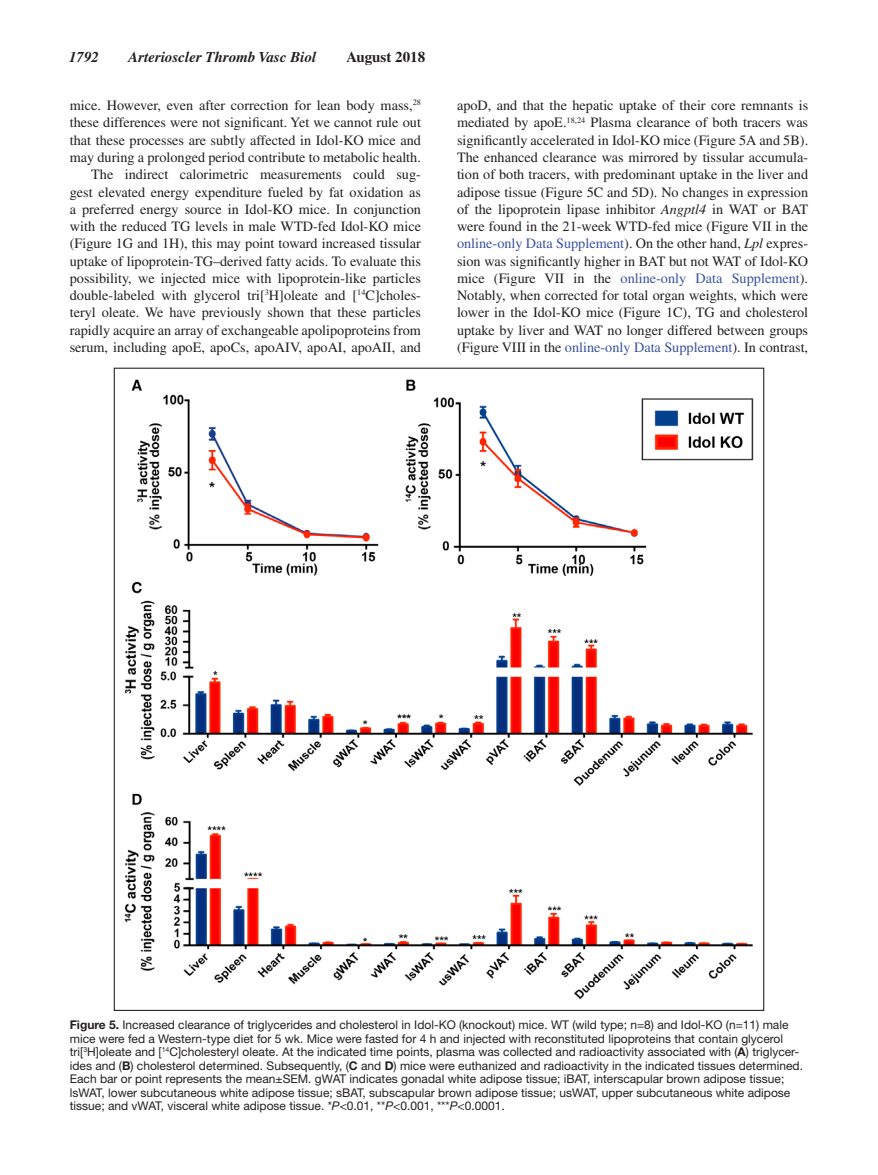
<style>
.page{position:relative;width:878px;height:1175px;background:#fff}
.page>*{position:absolute;margin:0;border:0;box-sizing:border-box;transform-origin:0 0}
.t1{font:italic 700 15px "Times";color:#231f20}
.t2{font:700 15px "Times";color:#231f20}
.t3{font:14.25px/17.2px "Times";color:#231f20;text-align:right}
.t4{font:12px/13.5px "Helvetica Neue";color:#231f20}
.s1{font-style:italic}
.s2{color:#3a53a3}
.s3{font-weight:700}
</style>
<div class="page">
<svg style="left:113px;top:367px;width:651px;height:644px"></svg>
<p class="t1" style="left:69px;top:48px;width:31px">1792</p>
<p class="t1" style="left:128px;top:48px;width:189px">Arterioscler Thromb Vasc Biol</p>
<p class="t2" style="left:346px;top:48px;width:80px">August 2018</p>
<p class="t3" style="left:70px;top:97px;width:353px">mice. However, even after correction for lean body mass,<sup>28 </sup>these differences were not significant. Yet we cannot rule out that these processes are subtly affected in Idol-KO mice and may during a prolonged period contribute to metabolic health.<br>The indirect calorimetric measurements could sug&shy;gest elevated energy expenditure fueled by fat oxidation as a preferred energy source in Idol-KO mice. In conjunction with the reduced TG levels in male WTD-fed Idol-KO mice (Figure 1G and 1H), this may point toward increased tissular uptake of lipoprotein-TG–derived fatty acids. To evaluate this possibility, we injected mice with lipoprotein-like particles double-labeled with glycerol tri[<sup>3</sup>H]oleate and [<sup>14</sup>C]choles&shy;teryl oleate. We have previously shown that these particles rapidly acquire an array of exchangeable apolipoproteins from serum, including apoE, apoCs, apoAIV, apoAI, apoAII, and</p>
<p class="t3" style="left:457px;top:97px;width:353px;text-align:justify">apoD, and that the hepatic uptake of their core remnants is mediated by apoE.<sup>18,24</sup> Plasma clearance of both tracers was significantly accelerated in Idol-KO mice (Figure 5A and 5B).<br>The enhanced clearance was mirrored by tissular accumula&shy;tion of both tracers, with predominant uptake in the liver and adipose tissue (Figure 5C and 5D). No changes in expression of the lipoprotein lipase inhibitor <span class="s1">Angptl4</span> in WAT or BAT were found in the 21-week WTD-fed mice (Figure VII in the <span class="s2">online-only Data Supplement</span>). On the other hand, <span class="s1">Lpl</span> expres&shy;sion was significantly higher in BAT but not WAT of Idol-KO mice (Figure VII in the <span class="s2">online-only Data Supplement</span>).<br>Notably, when corrected for total organ weights, which were lower in the Idol-KO mice (Figure 1C), TG and cholesterol uptake by liver and WAT no longer differed between groups (Figure VIII in the <span class="s2">online-only Data Supplement</span>). In contrast,</p>
<p class="t4" style="left:70px;top:1018px;width:734px"><span class="s3">Figure 5.</span> Increased clearance of triglycerides and cholesterol in Idol-KO (knockout) mice. WT (wild type; n=8) and Idol-KO (n=11) male mice were fed a Western-type diet for 5 wk. Mice were fasted for 4 h and injected with reconstituted lipoproteins that contain glycerol tri[<sup>3</sup>H]oleate and [<sup>14</sup>C]cholesteryl oleate. At the indicated time points, plasma was collected and radioactivity associated with (<span class="s3">A</span>) triglycer&shy;ides and (<span class="s3">B</span>) cholesterol determined. Subsequently, (<span class="s3">C</span> and <span class="s3">D</span>) mice were euthanized and radioactivity in the indicated tissues determined.<br>Each bar or point represents the mean±SEM. gWAT indicates gonadal white adipose tissue; iBAT, interscapular brown adipose tissue; lsWAT, lower subcutaneous white adipose tissue; sBAT, subscapular brown adipose tissue; usWAT, upper subcutaneous white adipose tissue; and vWAT, visceral white adipose tissue. *<span class="s1">P</span>&lt;0.01, **<span class="s1">P</span>&lt;0.001, ***<span class="s1">P</span>&lt;0.0001.</p>
</div>
